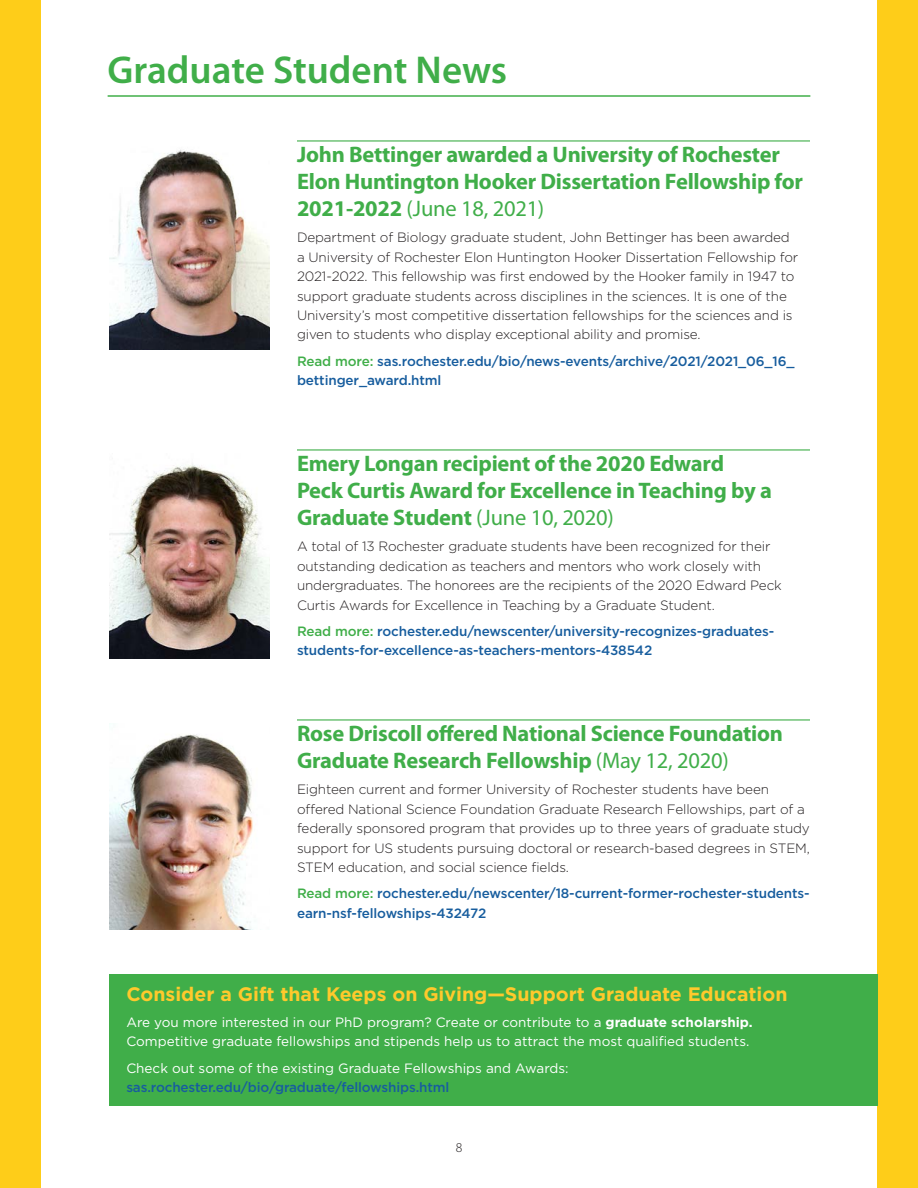
<style>
.page{position:relative;width:918px;height:1188px;background:#fff}
.page>*{position:absolute;margin:0;border:0;box-sizing:border-box;transform-origin:0 0}
.t1{font:600 39px "Myriad Pro";color:#40ae49}
.t2{font:700 22.5px/27px "Myriad Pro";letter-spacing:-.01em;color:#40ae49}
.t3{font:700 19.5px "Gotham";color:#ffc92c}
.t4{font:300 13.5px/19.5px "Gotham";letter-spacing:-.01em;color:#231f20}
.t5{font:500 13.5px/19.5px "Gotham";letter-spacing:-.01em;color:#175d9e}
.t6{font:13.5px/19.5px "Gotham";color:#fff}
.t7{font:300 13.5px "Myriad Pro";color:#231f20}
.s1{font-weight:400}
.s2{color:#40ae49}
.s3{font-weight:700}
.s4{font-weight:500;color:#175d9e}
</style>
<div class="page">
<div style="left:0;top:0;width:40px;height:1188px;background:#fecd19"></div>
<div style="left:878px;top:0;width:40px;height:1188px;background:#fecd19"></div>
<hr style="left:108px;top:95px;width:702px;height:2px;background:#40ae49">
<hr style="left:297px;top:140px;width:513px;height:2px;background:#40ae49">
<hr style="left:297px;top:449px;width:513px;height:2px;background:#40ae49">
<hr style="left:297px;top:719px;width:513px;height:2px;background:#40ae49">
<img style="left:109px;top:149px;width:161px;height:200px">
<img style="left:109px;top:464px;width:161px;height:195px">
<img style="left:109px;top:734px;width:144px;height:196px">
<div style="left:109px;top:974px;width:769px;height:132px;background:#40ae49"></div>
<p class="t1" style="left:108px;top:49px;width:401px">Graduate Student News</p>
<p class="t2" style="left:297px;top:141px;width:508px">John Bettinger awarded a University of Rochester<br>Elon Huntington Hooker Dissertation Fellowship for<br>2021-2022 <span class="s1">(June 18, 2021)</span></p>
<p class="t4" style="left:297px;top:227px;width:503px">Department of Biology graduate student, John Bettinger has been awarded a University of Rochester Elon Huntington Hooker Dissertation Fellowship for 2021-2022. This fellowship was first endowed by the Hooker family in 1947 to support graduate students across disciplines in the sciences. It is one of the University’s most competitive dissertation fellowships for the sciences and is given to students who display exceptional ability and promise.</p>
<p class="t5" style="left:297px;top:351px;width:499px"><span class="s2">Read more:</span> sas.rochester.edu/bio/news-events/archive/2021/2021_06_16_ bettinger_award.html</p>
<p class="t2" style="left:297px;top:450px;width:476px">Emery Longan recipient of the 2020 Edward<br>Peck Curtis Award for Excellence in Teaching by a<br>Graduate Student <span class="s1">(June 10, 2020)</span></p>
<p class="t4" style="left:297px;top:536px;width:486px">A total of 13 Rochester graduate students have been recognized for their outstanding dedication as teachers and mentors who work closely with undergraduates. The honorees are the recipients of the 2020 Edward Peck Curtis Awards for Excellence in Teaching by a Graduate Student.</p>
<p class="t5" style="left:297px;top:621px;width:479px"><span class="s2">Read more:</span> rochester.edu/newscenter/university-recognizes-graduates&shy;students-for-excellence-as-teachers-mentors-438542</p>
<p class="t2" style="left:297px;top:720px;width:488px">Rose Driscoll offered National Science Foundation<br>Graduate Research Fellowship <span class="s1">(May 12, 2020)</span></p>
<p class="t4" style="left:297px;top:779px;width:514px">Eighteen current and former University of Rochester students have been offered National Science Foundation Graduate Research Fellowships, part of a federally sponsored program that provides up to three years of graduate study support for US students pursuing doctoral or research-based degrees in STEM, STEM education, and social science fields.</p>
<p class="t5" style="left:297px;top:884px;width:514px"><span class="s2">Read more:</span> rochester.edu/newscenter/18-current-former-rochester-students&shy;earn-nsf-fellowships-432472</p>
<p class="t3" style="left:126px;top:981px;width:663px">Consider a Gift that Keeps on Giving—Support Graduate Education</p>
<p class="t6" style="left:126px;top:1012px;width:628px">Are you more interested in our PhD program? Create or contribute to a <span class="s3">graduate scholarship.<br></span>Competitive graduate fellowships and stipends help us to attract the most qualified students.</p>
<p class="t6" style="left:126px;top:1058px;width:444px">Check out some of the existing Graduate Fellowships and Awards: <span class="s4">sas.rochester.edu/bio/graduate/fellowships.html</span></p>
<p class="t7" style="left:456px;top:1140px;width:8px">8</p>
</div>
